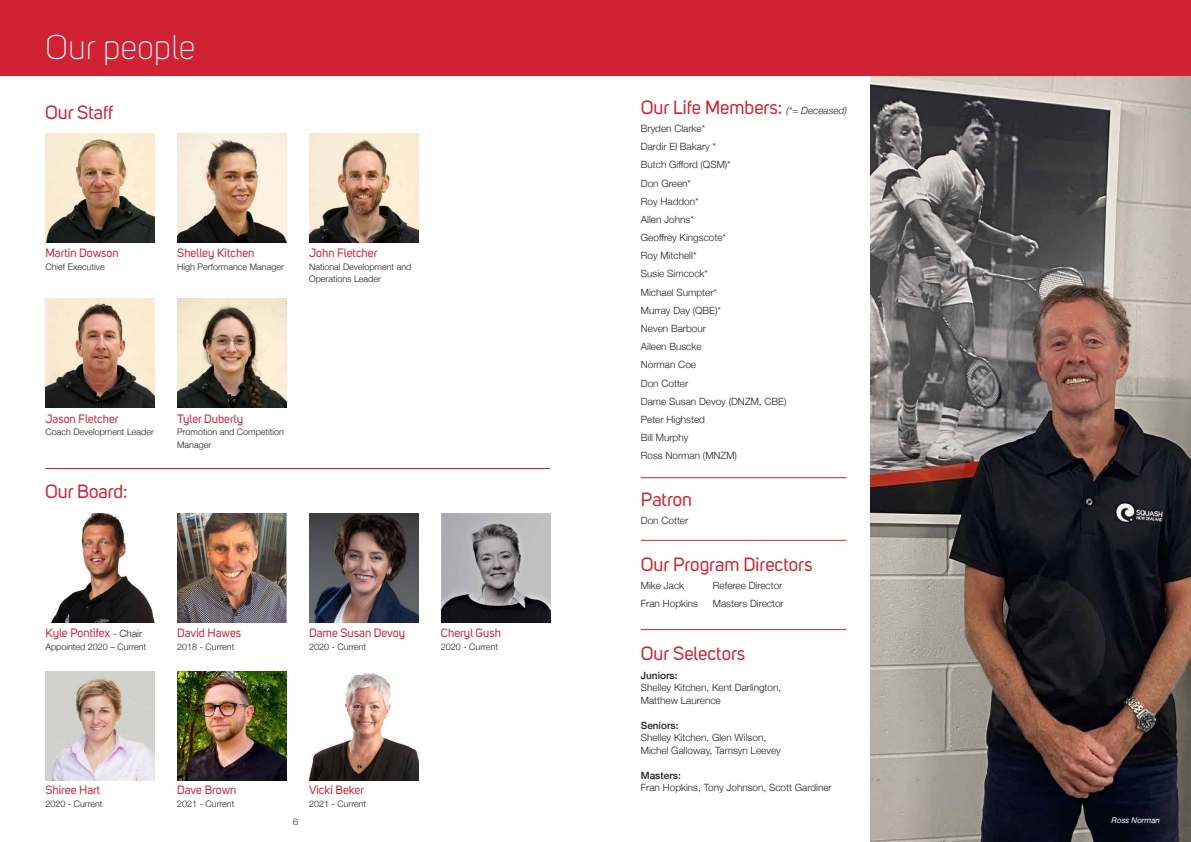
<style>
.page{position:relative;width:1191px;height:842px;background:#fff}
.page>*{position:absolute;margin:0;border:0;box-sizing:border-box;transform-origin:0 0}
.t1{font:300 34px "Uni Sans";color:#fff}
.t2{font:19px "Uni Sans";color:#d12233}
.t3{font:12px "Uni Sans";color:#d12233}
.t4{font:300 10px/12.5px "Helvetica Neue";color:#231f20}
.t5{font:300 9.1px "Helvetica Neue";color:#231f20}
.t6{font:300 9px/12.5px "Helvetica Neue";color:#231f20}
.t7{font:italic 8px "Helvetica Neue";color:#fff}
.s1{font-family:"Helvetica Neue";font-weight:300;font-size:10px;color:#231f20}
.s2{font-family:"Helvetica Neue";font-weight:300;font-style:italic;font-size:10px;color:#231f20}
.s3{font-weight:500}
</style>
<div class="page">
<img style="left:870px;top:75px;width:321px;height:767px">
<img style="left:45px;top:133px;width:109px;height:109px">
<img style="left:50px;top:514px;width:104px;height:109px">
<img style="left:45px;top:299px;width:109px;height:109px">
<img style="left:45px;top:671px;width:109px;height:109px">
<img style="left:177px;top:133px;width:109px;height:109px">
<img style="left:177px;top:514px;width:109px;height:109px">
<img style="left:177px;top:299px;width:109px;height:109px">
<img style="left:177px;top:671px;width:109px;height:109px">
<img style="left:309px;top:133px;width:109px;height:109px">
<img style="left:309px;top:514px;width:109px;height:109px">
<img style="left:309px;top:673px;width:109px;height:107px">
<img style="left:441px;top:514px;width:109px;height:109px">
<div style="left:0;top:0;width:1191px;height:75px;background:#d12233"></div>
<hr style="left:641px;top:477px;width:205px;height:1px;background:#d12233">
<hr style="left:45px;top:468px;width:505px;height:1px;background:#d12233">
<hr style="left:641px;top:540px;width:205px;height:1px;background:#d12233">
<hr style="left:641px;top:629px;width:205px;height:1px;background:#d12233">
<p class="t1" style="left:45px;top:27px;width:152px">Our people</p>
<p class="t2" style="left:45px;top:101px;width:70px">Our Staff</p>
<p class="t3" style="left:45px;top:246px;width:75px">Martin Dowson</p>
<p class="t6" style="left:45px;top:259px;width:61px">Chief Executive</p>
<p class="t3" style="left:177px;top:246px;width:79px">Shelley Kitchen</p>
<p class="t6" style="left:177px;top:259px;width:108px">High Performance Manager</p>
<p class="t3" style="left:309px;top:246px;width:70px">John Fletcher</p>
<p class="t6" style="left:309px;top:259px;width:104px">National Development and<br>Operations Leader</p>
<p class="t3" style="left:45px;top:412px;width:75px">Jason Fletcher</p>
<p class="t6" style="left:45px;top:425px;width:110px">Coach Development Leader</p>
<p class="t2" style="left:45px;top:481px;width:84px">Our Board:</p>
<p class="t3" style="left:177px;top:411px;width:67px">Tyler Duberly</p>
<p class="t6" style="left:177px;top:425px;width:108px">Promotion and Competition<br>Manager</p>
<p class="t3" style="left:45px;top:626px;width:98px">Kyle Pontifex <span class="s1">- Chair</span></p>
<p class="t6" style="left:45px;top:640px;width:102px">Appointed 2020 – Current</p>
<p class="t3" style="left:177px;top:626px;width:65px">David Hawes</p>
<p class="t6" style="left:177px;top:640px;width:59px">2018 - Current</p>
<p class="t3" style="left:309px;top:626px;width:98px">Dame Susan Devoy</p>
<p class="t6" style="left:309px;top:640px;width:59px">2020 - Current</p>
<p class="t3" style="left:441px;top:626px;width:61px">Cheryl Gush</p>
<p class="t6" style="left:441px;top:640px;width:59px">2020 - Current</p>
<p class="t3" style="left:45px;top:783px;width:56px">Shiree Hart</p>
<p class="t6" style="left:45px;top:797px;width:59px">2020 - Current</p>
<p class="t3" style="left:177px;top:783px;width:61px">Dave Brown</p>
<p class="t6" style="left:177px;top:796px;width:59px">2021 - Current</p>
<p class="t5" style="left:293px;top:814px;width:7px">6</p>
<p class="t3" style="left:309px;top:783px;width:57px">Vicki Beker</p>
<p class="t6" style="left:309px;top:796px;width:59px">2021 - Current</p>
<p class="t2" style="left:641px;top:96px;width:208px">Our Life Members: <span class="s2">(*= Deceased)</span></p>
<p class="t4" style="left:641px;top:122px;width:66px">Bryden Clarke*</p>
<p class="t4" style="left:641px;top:140px;width:77px">Dardir El Bakary *</p>
<p class="t4" style="left:641px;top:158px;width:91px">Butch Gifford (QSM)*</p>
<p class="t4" style="left:641px;top:176px;width:52px">Don Green*</p>
<p class="t4" style="left:641px;top:194px;width:59px">Roy Haddon*</p>
<p class="t4" style="left:641px;top:212px;width:54px">Allen Johns*</p>
<p class="t4" style="left:641px;top:231px;width:87px">Geoffrey Kingscote*</p>
<p class="t4" style="left:641px;top:249px;width:57px">Roy Mitchell*</p>
<p class="t4" style="left:641px;top:267px;width:69px">Susie Simcock*</p>
<p class="t4" style="left:641px;top:285px;width:78px">Michael Sumpter*</p>
<p class="t4" style="left:641px;top:303px;width:82px">Murray Day (QBE)*</p>
<p class="t4" style="left:641px;top:321px;width:67px">Neven Barbour</p>
<p class="t4" style="left:641px;top:340px;width:62px">Aileen Buscke</p>
<p class="t4" style="left:641px;top:358px;width:57px">Norman Coe</p>
<p class="t4" style="left:641px;top:376px;width:49px">Don Cotter</p>
<p class="t4" style="left:641px;top:394px;width:147px">Dame Susan Devoy (DNZM, CBE)</p>
<p class="t4" style="left:641px;top:412px;width:66px">Peter Highsted</p>
<p class="t4" style="left:641px;top:430px;width:49px">Bill Murphy</p>
<p class="t4" style="left:641px;top:449px;width:98px">Ross Norman (MNZM)</p>
<p class="t2" style="left:641px;top:488px;width:53px">Patron</p>
<p class="t4" style="left:641px;top:513px;width:49px">Don Cotter</p>
<p class="t2" style="left:641px;top:553px;width:173px">Our Program Directors</p>
<p class="t4" style="left:641px;top:578px;width:45px">Mike Jack</p>
<p class="t4" style="left:713px;top:578px;width:71px">Referee Director</p>
<p class="t4" style="left:641px;top:596px;width:59px">Fran Hopkins</p>
<p class="t4" style="left:713px;top:596px;width:72px">Masters Director</p>
<p class="t2" style="left:641px;top:643px;width:106px">Our Selectors</p>
<p class="t4" style="left:641px;top:668px;width:142px"><span class="s3">Juniors:<br></span>Shelley Kitchen, Kent Darlington,<br>Matthew Laurence</p>
<p class="t4" style="left:641px;top:718px;width:141px"><span class="s3">Seniors:<br></span>Shelley Kitchen, Glen Wilson,<br>Michel Galloway, Tamsyn Leevey</p>
<p class="t4" style="left:641px;top:768px;width:192px"><span class="s3">Masters:<br></span>Fran Hopkins, Tony Johnson, Scott Gardiner</p>
<p class="t7" style="left:1111px;top:814px;width:50px">Ross Norman</p>
</div>
